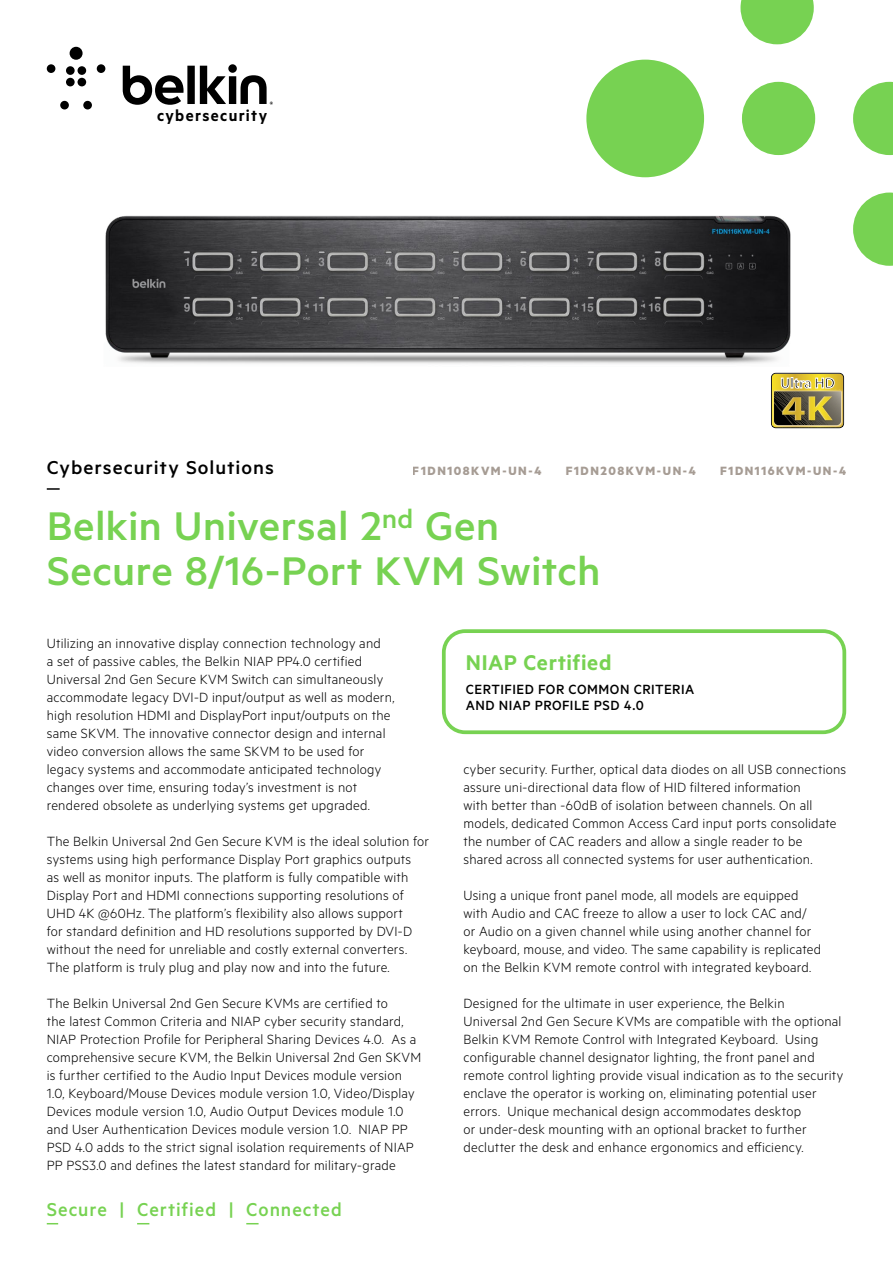
<style>
.page{position:relative;width:893px;height:1263px;background:#fff}
.page>*{position:absolute;margin:0;border:0;box-sizing:border-box;transform-origin:0 0}
.t1{font:500 45px/45px "Metric";letter-spacing:.005em;color:#77d252;scale:1.05 1}
.t2{font:600 24px "Metric";letter-spacing:.025em;color:#77d252}
.t3{font:500 21px "Metric";letter-spacing:.045em;color:#77d252}
.t4{font:500 21px "Metric";letter-spacing:.045em;color:#000;scale:1.05 1}
.t5{font:600 17.85px "Metric";letter-spacing:.08em;color:#000}
.t6{font:300 15px/18px "Metric";letter-spacing:.015em;color:#000}
.t7{font:500 15px/16.5px "Metric";letter-spacing:.035em;color:#000}
.t8{font:700 13.5px "Metric";letter-spacing:.11em;color:#a69c94}
</style>
<div class="page">
<svg style="left:586px;top:0;width:307px;height:266px"></svg>
<svg style="left:47px;top:47px;width:226px;height:62px"></svg>
<img style="left:105px;top:194px;width:723px;height:179px">
<svg style="left:771px;top:373px;width:73px;height:55px;background:#998b4a"></svg>
<div style="left:442px;top:629px;width:404px;height:105px;border:4px solid #77d252;border-radius:21px"></div>
<hr style="left:892px;top:422px;width:1px;height:794px;background:#f5f4f1">
<svg style="left:47px;top:488px;width:13px;height:2px"></svg>
<svg style="left:137px;top:1223px;width:12px;height:1px"></svg>
<svg style="left:246px;top:1223px;width:13px;height:1px"></svg>
<p class="t5" style="left:157px;top:105px;width:112px">cybersecurity</p>
<h3 class="t4" style="left:47px;top:455px;width:218px">Cybersecurity Solutions</h3>
<h1 class="t1" style="left:47px;top:502px;width:529px">Belkin Universal 2<sup>nd</sup> Gen<br>Secure 8/16-Port KVM Switch</h1>
<p class="t8" style="left:413px;top:462px;width:130px">F1DN108KVM-UN-4</p>
<p class="t8" style="left:566px;top:462px;width:132px">F1DN208KVM-UN-4</p>
<p class="t8" style="left:720px;top:462px;width:127px">F1DN116KVM-UN-4</p>
<p class="t6" style="left:47px;top:634px;width:349px">Utilizing an innovative display connection technology and<br>a set of passive cables, the Belkin NIAP PP4.0 certified Universal 2nd Gen Secure KVM Switch can simultaneously accommodate legacy DVI-D input/output as well as modern, high resolution HDMI and DisplayPort input/outputs on the same SKVM. The innovative connector design and internal video conversion allows the same SKVM to be used for legacy systems and accommodate anticipated technology changes over time, ensuring today’s investment is not rendered obsolete as underlying systems get upgraded.</p>
<p class="t6" style="left:47px;top:832px;width:384px">The Belkin Universal 2nd Gen Secure KVM is the ideal solution for systems using high performance Display Port graphics outputs<br>as well as monitor inputs. The platform is fully compatible with Display Port and HDMI connections supporting resolutions of UHD 4K @60Hz. The platform’s flexibility also allows support<br>for standard definition and HD resolutions supported by DVI-D without the need for unreliable and costly external converters.<br>The platform is truly plug and play now and into the future.</p>
<p class="t6" style="left:47px;top:994px;width:376px">The Belkin Universal 2nd Gen Secure KVMs are certified to<br>the latest Common Criteria and NIAP cyber security standard, NIAP Protection Profile for Peripheral Sharing Devices 4.0. As a comprehensive secure KVM, the Belkin Universal 2nd Gen SKVM is further certified to the Audio Input Devices module version 1.0, Keyboard/Mouse Devices module version 1.0, Video/Display Devices module version 1.0, Audio Output Devices module 1.0 and User Authentication Devices module version 1.0. NIAP PP PSD 4.0 adds to the strict signal isolation requirements of NIAP PP PSS3.0 and defines the latest standard for military-grade</p>
<h3 class="t3" style="left:47px;top:1197px;width:296px">Secure | Certified | Connected</h3>
<h2 class="t2" style="left:466px;top:649px;width:147px">NIAP Certified</h2>
<p class="t7" style="left:466px;top:680px;width:230px">CERTIFIED FOR COMMON CRITERIA<br>AND NIAP PROFILE PSD 4.0</p>
<p class="t6" style="left:463px;top:760px;width:384px">cyber security. Further, optical data diodes on all USB connections assure uni-directional data flow of HID filtered information<br>with better than -60dB of isolation between channels. On all models, dedicated Common Access Card input ports consolidate the number of CAC readers and allow a single reader to be<br>shared across all connected systems for user authentication.</p>
<p class="t6" style="left:463px;top:886px;width:359px">Using a unique front panel mode, all models are equipped with Audio and CAC freeze to allow a user to lock CAC and/ or Audio on a given channel while using another channel for keyboard, mouse, and video. The same capability is replicated on the Belkin KVM remote control with integrated keyboard.</p>
<p class="t6" style="left:463px;top:994px;width:381px">Designed for the ultimate in user experience, the Belkin<br>Universal 2nd Gen Secure KVMs are compatible with the optional Belkin KVM Remote Control with Integrated Keyboard. Using configurable channel designator lighting, the front panel and remote control lighting provide visual indication as to the security enclave the operator is working on, eliminating potential user errors. Unique mechanical design accommodates desktop<br>or under-desk mounting with an optional bracket to further declutter the desk and enhance ergonomics and efficiency.</p>
</div>
